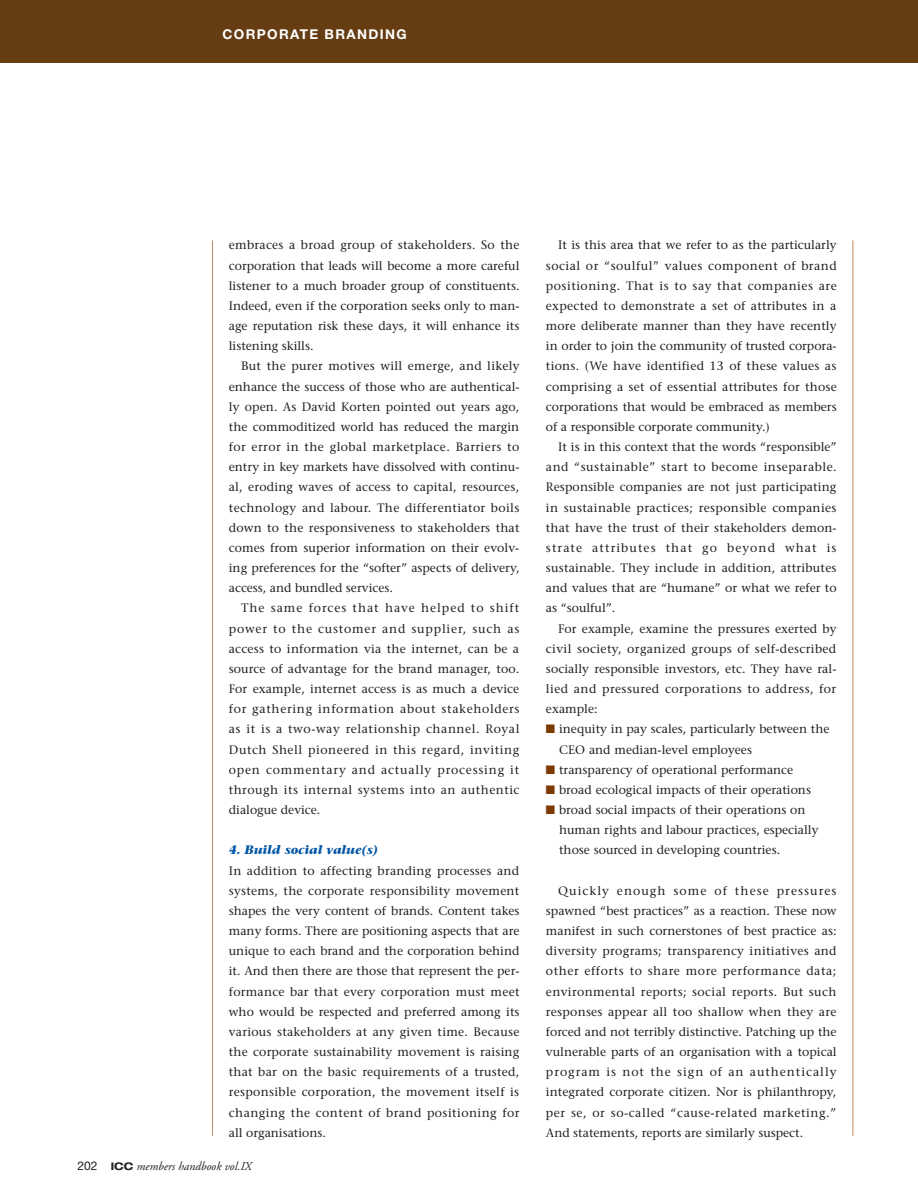
<style>
.page{position:relative;width:918px;height:1188px;background:#fff}
.page>*{position:absolute;margin:0;border:0;box-sizing:border-box;transform-origin:0 0}
.t1{font:600 14.4px "Stone Sans";letter-spacing:.115em;color:#fff}
.t2{font:700 13.5px "Helvetica Neue";letter-spacing:.1em;color:#fff}
.t3{font:12.3px/20.1px "Stone Serif";color:#231f20;text-align:justify}
.t4{font:italic 700 12.3px "Stone Serif";color:#0155a5}
.t5{font:italic 12px "Adobe Garamond";color:#231f20}
.s1{font-family:"Helvetica Neue";font-style:normal}
.s2{font-family:"Helvetica Neue";font-weight:700;font-style:normal;font-stretch:expanded;font-size:10.5px}
</style>
<div class="page">
<div style="left:0;top:0;width:918px;height:63px;background:#663d13"></div>
<p class="t1" style="left:230px;top:20px;width:194px">CORPORATE BRANDING</p>
<p class="t2" style="left:223px;top:25px;width:186px">CORPORATE BRANDING</p>
<p class="t3" style="left:229px;top:235px;width:292px">embraces a broad group of stakeholders. So the corporation that leads will become a more careful listener to a much broader group of constituents.<br>Indeed, even if the corporation seeks only to man&shy;age reputation risk these days, it will enhance its listening skills.</p>
<p class="t3" style="left:229px;top:356px;width:292px;text-indent:12px">But the purer motives will emerge, and likely enhance the success of those who are authentical&shy;ly open. As David Korten pointed out years ago, the commoditized world has reduced the margin for error in the global marketplace. Barriers to entry in key markets have dissolved with continu&shy;al, eroding waves of access to capital, resources, technology and labour. The differentiator boils down to the responsiveness to stakeholders that comes from superior information on their evolv&shy;ing preferences for the “softer” aspects of delivery, access, and bundled services.</p>
<p class="t3" style="left:229px;top:598px;width:292px;text-indent:12px">The same forces that have helped to shift power to the customer and supplier, such as access to information via the internet, can be a source of advantage for the brand manager, too.<br>For example, internet access is as much a device for gathering information about stakeholders as it is a two-way relationship channel. Royal Dutch Shell pioneered in this regard, inviting open commentary and actually processing it through its internal systems into an authentic dialogue device.</p>
<p class="t4" style="left:229px;top:842px;width:151px">4. Build social value(s)</p>
<p class="t3" style="left:229px;top:860px;width:292px">In addition to affecting branding processes and systems, the corporate responsibility movement shapes the very content of brands. Content takes many forms. There are positioning aspects that are unique to each brand and the corporation behind it. And then there are those that represent the per&shy;formance bar that every corporation must meet who would be respected and preferred among its various stakeholders at any given time. Because the corporate sustainability movement is raising that bar on the basic requirements of a trusted, responsible corporation, the movement itself is changing the content of brand positioning for all organisations.</p>
<p class="t5" style="left:77px;top:1160px;width:175px"><span class="s1">202</span> <span class="s2">ICC</span> members handbook vol.IX</p>
<p class="t3" style="left:546px;top:235px;width:292px;text-indent:12px">It is this area that we refer to as the particularly social or “soulful” values component of brand positioning. That is to say that companies are expected to demonstrate a set of attributes in a more deliberate manner than they have recently in order to join the community of trusted corpora&shy;tions. (We have identified 13 of these values as comprising a set of essential attributes for those corporations that would be embraced as members of a responsible corporate community.)</p>
<p class="t3" style="left:546px;top:437px;width:292px;text-indent:12px">It is in this context that the words “responsible” and “sustainable” start to become inseparable.<br>Responsible companies are not just participating in sustainable practices; responsible companies that have the trust of their stakeholders demon&shy;strate attributes that go beyond what is sustainable. They include in addition, attributes and values that are “humane” or what we refer to as “soulful”.</p>
<p class="t3" style="left:546px;top:618px;width:292px;text-indent:12px">For example, examine the pressures exerted by civil society, organized groups of self-described socially responsible investors, etc. They have ral&shy;lied and pressured corporations to address, for example:</p>
<p class="t3" style="left:559px;top:719px;width:272px;text-align:left">inequity in pay scales, particularly between the CEO and median-level employees<br>transparency of operational performance<br>broad ecological impacts of their operations broad social impacts of their operations on human rights and labour practices, especially those sourced in developing countries.</p>
<p class="t3" style="left:546px;top:880px;width:292px;text-indent:12px">Quickly enough some of these pressures spawned “best practices” as a reaction. These now manifest in such cornerstones of best practice as: diversity programs; transparency initiatives and other efforts to share more performance data; environmental reports; social reports. But such responses appear all too shallow when they are forced and not terribly distinctive. Patching up the vulnerable parts of an organisation with a topical program is not the sign of an authentically integrated corporate citizen. Nor is philanthropy, per se, or so-called “cause-related marketing.” And statements, reports are similarly suspect.</p>
</div>
